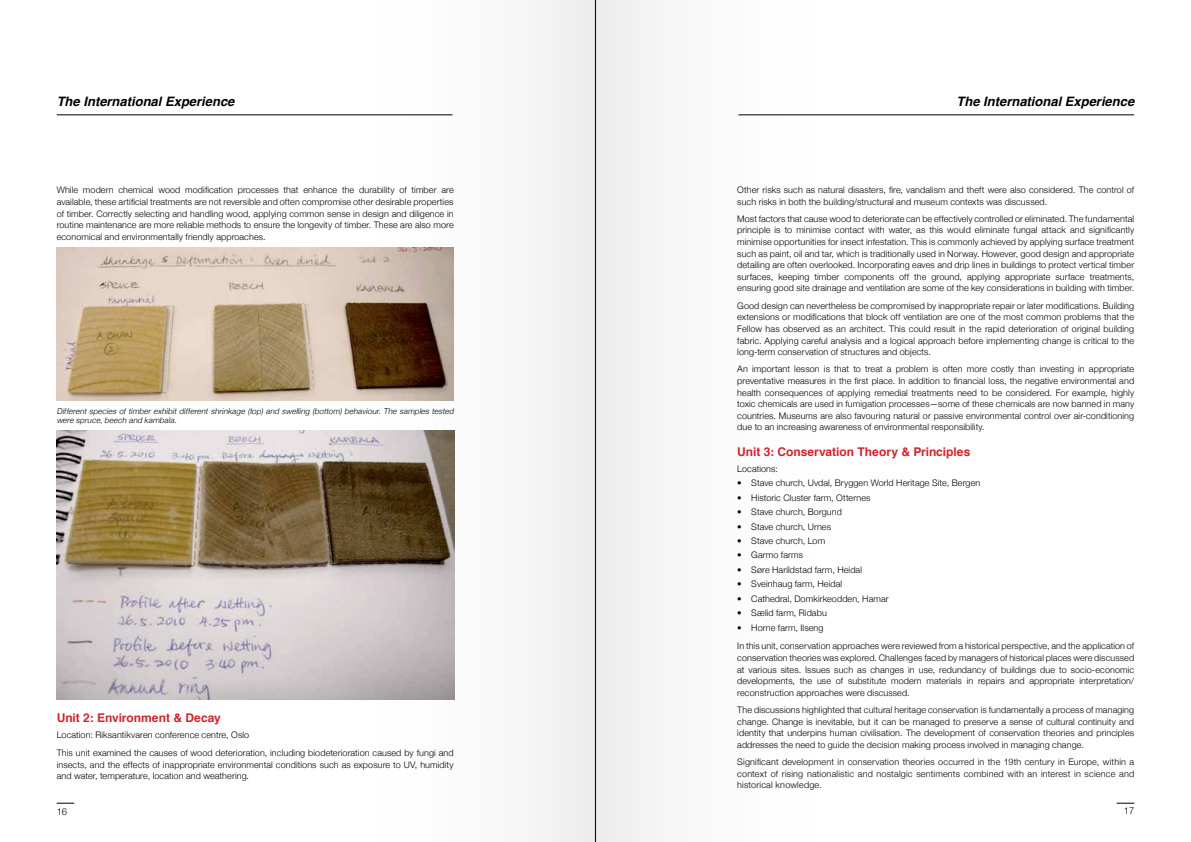
<style>
.page{position:relative;width:1191px;height:842px;background:#fff}
.page>*{position:absolute;margin:0;border:0;box-sizing:border-box;transform-origin:0 0}
.t1{font:italic 700 13px "Helvetica";color:#000}
.t2{font:700 12px "Helvetica";color:#d2232a}
.t3{font:300 9.5px "Helvetica Neue";color:#000}
.t4{font:300 9px/11.6px "Helvetica Neue";letter-spacing:.01em;color:#000;text-align:justify}
.t5{font:italic 300 8px/9.6px "Helvetica Neue";color:#000}
</style>
<div class="page">
<svg style="left:57px;top:803px;width:17px;height:1px"></svg>
<svg style="left:1116px;top:803px;width:18px;height:1px"></svg>
<div style="left:261px;top:0;width:334px;height:842px;background:#f9fafa"></div>
<div style="left:595px;top:0;width:335px;height:842px;background:linear-gradient(to right,#f1f2f2,#fff)"></div>
<hr style="left:595px;top:0;width:1px;height:842px;background:#000">
<hr style="left:738px;top:115px;width:396px;height:1px;background:#000">
<hr style="left:57px;top:115px;width:395px;height:1px;background:#000">
<img style="left:57px;top:247px;width:397px;height:153px">
<img style="left:57px;top:430px;width:397px;height:269px">
<h1 class="t1" style="left:57px;top:90px;width:179px">The International Experience</h1>
<h1 class="t1" style="left:956px;top:90px;width:179px">The International Experience</h1>
<p class="t4" style="left:57px;top:184px;width:398px">While modern chemical wood modification processes that enhance the durability of timber are available, these artificial treatments are not reversible and often compromise other desirable properties of timber. Correctly selecting and handling wood, applying common sense in design and diligence in routine maintenance are more reliable methods to ensure the longevity of timber. These are also more economical and environmentally friendly approaches.</p>
<p class="t4" style="left:737px;top:184px;width:398px">Other risks such as natural disasters, fire, vandalism and theft were also considered. The control of such risks in both the building/structural and museum contexts was discussed.</p>
<p class="t4" style="left:737px;top:213px;width:398px">Most factors that cause wood to deteriorate can be effectively controlled or eliminated. The fundamental principle is to minimise contact with water, as this would eliminate fungal attack and significantly minimise opportunities for insect infestation. This is commonly achieved by applying surface treatment such as paint, oil and tar, which is traditionally used in Norway. However, good design and appropriate detailing are often overlooked. Incorporating eaves and drip lines in buildings to protect vertical timber surfaces, keeping timber components off the ground, applying appropriate surface treatments, ensuring good site drainage and ventilation are some of the key considerations in building with timber.</p>
<p class="t4" style="left:737px;top:300px;width:398px">Good design can nevertheless be compromised by inappropriate repair or later modifications. Building extensions or modifications that block off ventilation are one of the most common problems that the Fellow has observed as an architect. This could result in the rapid deterioration of original building fabric. Applying careful analysis and a logical approach before implementing change is critical to the long-term conservation of structures and objects.</p>
<p class="t4" style="left:737px;top:363px;width:398px">An important lesson is that to treat a problem is often more costly than investing in appropriate preventative measures in the first place. In addition to financial loss, the negative environmental and health consequences of applying remedial treatments need to be considered. For example, highly toxic chemicals are used in fumigation processes—some of these chemicals are now banned in many countries. Museums are also favouring natural or passive environmental control over air-conditioning due to an increasing awareness of environmental responsibility.</p>
<h2 class="t2" style="left:737px;top:442px;width:235px">Unit 3: Conservation Theory &amp; Principles</h2>
<p class="t4" style="left:737px;top:463px;width:42px">Locations:</p>
<p class="t4" style="left:737px;top:477px;width:244px">• Stave church, Uvdal, Bryggen World Heritage Site, Bergen</p>
<p class="t4" style="left:737px;top:491px;width:135px">• Historic Cluster farm, Otternes</p>
<p class="t4" style="left:737px;top:506px;width:106px">• Stave church, Borgund</p>
<p class="t4" style="left:737px;top:520px;width:95px">• Stave church, Urnes</p>
<p class="t4" style="left:737px;top:535px;width:89px">• Stave church, Lom</p>
<p class="t4" style="left:737px;top:549px;width:67px">• Garmo farms</p>
<p class="t4" style="left:737px;top:564px;width:126px">• Søre Harildstad farm, Heidal</p>
<p class="t4" style="left:737px;top:578px;width:106px">• Sveinhaug farm, Heidal</p>
<p class="t4" style="left:737px;top:593px;width:153px">• Cathedral, Domkirkeodden, Hamar</p>
<p class="t4" style="left:737px;top:607px;width:91px">• Sælid farm, Ridabu</p>
<p class="t4" style="left:737px;top:618px;width:398px;line-height:18.7px">• Horne farm, Ilseng<br>In this unit, conservation approaches were reviewed from a historical perspective, and the application of</p>
<p class="t4" style="left:737px;top:652px;width:398px">conservation theories was explored. Challenges faced by managers of historical places were discussed at various sites. Issues such as changes in use, redundancy of buildings due to socio-economic developments, the use of substitute modern materials in repairs and appropriate interpretation/ reconstruction approaches were discussed.</p>
<p class="t4" style="left:737px;top:704px;width:398px">The discussions highlighted that cultural heritage conservation is fundamentally a process of managing change. Change is inevitable, but it can be managed to preserve a sense of cultural continuity and identity that underpins human civilisation. The development of conservation theories and principles addresses the need to guide the decision making process involved in managing change.</p>
<p class="t4" style="left:737px;top:756px;width:398px">Significant development in conservation theories occurred in the 19th century in Europe, within a context of rising nationalistic and nostalgic sentiments combined with an interest in science and historical knowledge.</p>
<p class="t5" style="left:57px;top:406px;width:400px">Different species of timber exhibit different shrinkage (top) and swelling (bottom) behaviour. The samples tested were spruce, beech and kambala.</p>
<h2 class="t2" style="left:57px;top:708px;width:166px">Unit 2: Environment &amp; Decay</h2>
<p class="t4" style="left:57px;top:726px;width:398px;line-height:17.5px">Location: Riksantikvaren conference centre, Oslo<br>This unit examined the causes of wood deterioration, including biodeterioration caused by fungi and</p>
<p class="t4" style="left:57px;top:758px;width:398px">insects, and the effects of inappropriate environmental conditions such as exposure to UV, humidity and water, temperature, location and weathering.</p>
<p class="t3" style="left:57px;top:806px;width:12px">16</p>
<p class="t3" style="left:1123px;top:805px;width:12px">17</p>
</div>
